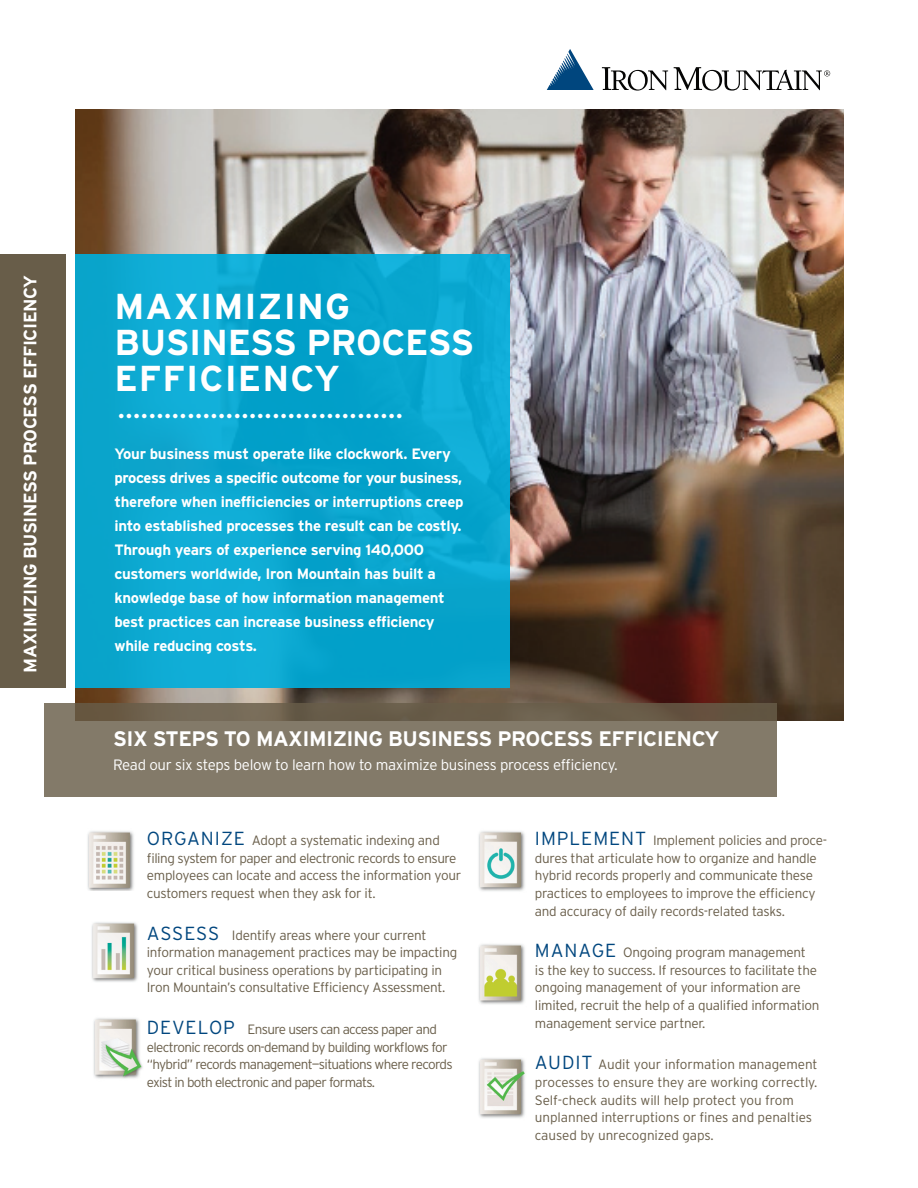
<style>
.page{position:relative;width:918px;height:1188px;background:#fff}
.page>*{position:absolute;margin:0;border:0;box-sizing:border-box;transform-origin:0 0}
.t1{font:700 36px/36px "Interstate";letter-spacing:.03em;color:#fff}
.t2{font:700 24px "Interstate";color:#fff}
.t3{font:700 21px "Interstate";letter-spacing:-.025em;color:#fff}
.t4{font:700 18px "Interstate";letter-spacing:-.025em;color:#fff}
.t5{font:700 15px/24px "Interstate";letter-spacing:-.02em;color:#fff}
.t6{font:300 15px "Interstate";letter-spacing:-.02em;color:#fff}
.t7{font:300 13.5px/17.5px "Interstate";letter-spacing:-.02em;color:#685d49}
.t8{font:300 13.5px/17.5px "Interstate";letter-spacing:-.05em;color:#685d49}
.s1{font-size:18.9px;color:#00467e}
</style>
<div class="page">
<svg style="left:602px;top:67px;width:66px;height:24px"></svg>
<svg style="left:547px;top:49px;width:47px;height:41px"></svg>
<svg style="left:674px;top:67px;width:156px;height:24px"></svg>
<img style="left:76px;top:110px;width:768px;height:611px">
<div style="left:76px;top:255px;width:434px;height:433px;background:linear-gradient(to right,#0da8d0,#07a5ce)"></div>
<div style="left:0;top:255px;width:65px;height:433px;background:#685d49"></div>
<img style="left:91px;top:922px;width:47px;height:60px">
<img style="left:478px;top:1058px;width:47px;height:60px">
<img style="left:93px;top:1018px;width:50px;height:61px">
<img style="left:478px;top:831px;width:47px;height:60px">
<img style="left:478px;top:944px;width:47px;height:60px">
<img style="left:87px;top:831px;width:47px;height:60px">
<svg style="left:44px;top:703px;width:732px;height:93px;background:#7e7463"></svg>
<h3 class="t4" style="left:20px;top:673px;width:399px;rotate:-90deg">Maxim izing Business Process Efficiency</h3>
<h1 class="t1" style="left:115px;top:288px;width:361px">Maximizing<br>Business Process<br>Efficiency</h1>
<h2 class="t2" style="left:118px;top:396px;width:286px">.....................................</h2>
<p class="t5" style="left:115px;top:441px;width:351px">Your business must operate like clockwork. Every process drives a specific outcome for your business, therefore when inefficiencies or interruptions creep into established processes the result can be costly.<br>Through years of experience serving 140,000 customers worldwide, I ron Mountain has built a knowledge base of how information management best practices can increase business efficiency while reducing costs.</p>
<h3 class="t3" style="left:113px;top:726px;width:12px">SIX</h3>
<h3 class="t3" style="left:153px;top:726px;width:568px">STEPS TO Maxim izing Business Process Efficiency</h3>
<p class="t6" style="left:113px;top:756px;width:506px">Read our six steps below to learn how to maximize business process efficiency.</p>
<p class="t7" style="left:147px;top:832px;width:316px"><span class="s1">ORGANIZE</span> Adopt a systematic indexing and filing system for paper and electronic records to ensure employees can locate and access the information your customers request when they ask for it.</p>
<p class="t7" style="left:147px;top:926px;width:312px"><span class="s1">ASSESS</span> Identify areas where your current information management practices may be impacting your critical business operations by participating in Iron Mountain’s consultative Efficiency Assessment.</p>
<p class="t8" style="left:147px;top:1021px;width:307px"><span class="s1">DEVELOP</span> Ensure users can access paper and electronic records on-demand by building workflows for “hybrid” records management—situations where records exist in both electronic and paper formats.</p>
<p class="t7" style="left:535px;top:832px;width:294px"><span class="s1">IMPLEMENT</span> Implement policies and proce&shy;dures that articulate how to organize and handle hybrid records properly and communicate these practices to employees to improve the efficiency and accuracy of daily records-related tasks.</p>
<p class="t7" style="left:535px;top:944px;width:286px"><span class="s1">MANAGE</span> Ongoing program management<br>is the key to success. If resources to facilitate the ongoing management of your information are limited, recruit the help of a qualified information management service partner.</p>
<p class="t7" style="left:535px;top:1056px;width:284px"><span class="s1">AUDIT</span> Audit your information management processes to ensure they are working correctly.<br>Self-check audits will help protect you from unplanned interruptions or fines and penalties caused by unrecognized gaps.</p>
</div>
